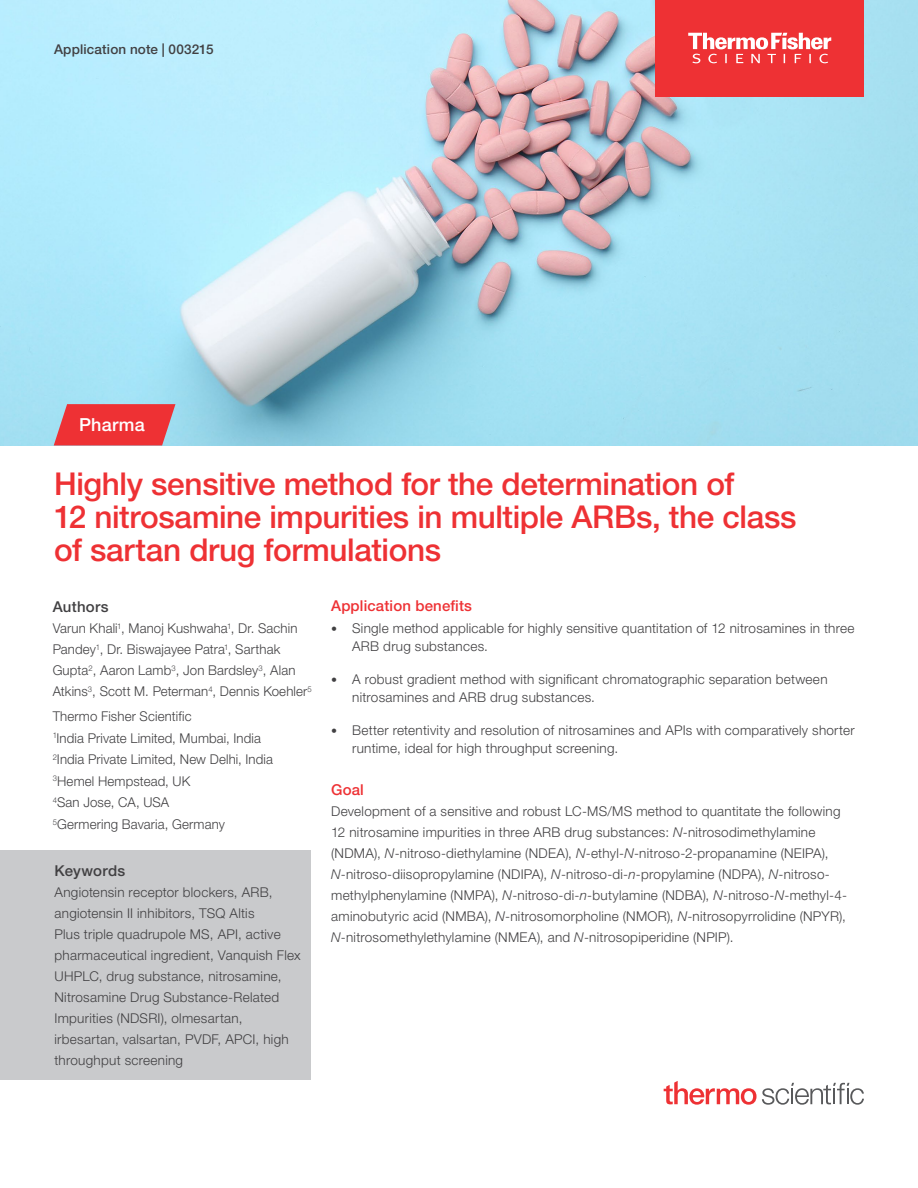
<style>
.page{position:relative;width:918px;height:1188px;background:#fff}
.page>*{position:absolute;margin:0;border:0;box-sizing:border-box;transform-origin:0 0}
.t1{font:500 31.5px/33px "Helvetica Neue LTW1 G";letter-spacing:-.01em;color:#ee3134}
.t2{font:500 18px "Helvetica Neue LTW1 G";letter-spacing:.015em;color:#fff}
.t3{font:500 15px "Helvetica Neue LTW1 G";letter-spacing:.01em;color:#ee3134}
.t4{font:500 15px "Helvetica Neue LTW1 G";letter-spacing:.02em;color:#414042}
.t5{font:300 13.5px/21px "Helvetica Neue LTW1 G";letter-spacing:.02em;color:#414042}
.t6{font:500 13.5px "Helvetica Neue LTW1 G";letter-spacing:.01em;color:#414042}
.s1{font-size:12px}
.s2{font-style:italic}
</style>
<div class="page">
<img style="left:0;top:0;width:918px;height:446px">
<svg style="left:664px;top:1081px;width:200px;height:24px"></svg>
<div style="left:0;top:850px;width:310px;height:230px;background:#c9cacc"></div>
<div style="left:656px;top:0;width:208px;height:96px;background:#ee3134"></div>
<svg style="left:688px;top:33px;width:143px;height:30px"></svg>
<svg style="left:54px;top:404px;width:121px;height:42px;background:#e4454a"></svg>
<p class="t6" style="left:54px;top:41px;width:161px">Application note | 003215</p>
<h2 class="t2" style="left:79px;top:414px;width:67px">Pharma</h2>
<h1 class="t1" style="left:54px;top:467px;width:744px">Highly sensitive method for the determination of<br>12 nitrosamine impurities in multiple ARBs, the class of sartan drug formulations</h1>
<p class="t4" style="left:53px;top:598px;width:58px">Authors</p>
<p class="t5" style="left:53px;top:618px;width:261px">Varun Khali<sup>1</sup>, Manoj Kushwaha<sup>1</sup>, Dr. Sachin Pandey<sup>1</sup>, Dr. Biswajayee Patra<sup>1</sup>, Sarthak Gupta<sup>2</sup>, Aaron Lamb<sup>3</sup>, Jon Bardsley<sup>3</sup>, Alan Atkins<sup>3</sup>, Scott M. Peterman<sup>4</sup>, Dennis Koehler<sup>5</sup></p>
<p class="t5" style="left:53px;top:705px;width:222px;line-height:21.6px">Thermo Fisher Scientific<br><sup>1</sup>India Private Limited, Mumbai, India<br><sup>2</sup>India Private Limited, New Delhi, India<br><sup>3</sup>Hemel Hempstead, UK<br><sup>4</sup>San Jose, CA, USA<br><sup>5</sup>Germering Bavaria, Germany</p>
<p class="t4" style="left:54px;top:861px;width:72px">Keywords</p>
<p class="t5" style="left:54px;top:881px;width:248px">Angiotensin receptor blockers, ARB, angiotensin II inhibitors, TSQ Altis<br>Plus triple quadrupole MS, API, active pharmaceutical ingredient, Vanquish Flex UHPLC, drug substance, nitrosamine, Nitrosamine Drug Substance-Related Impurities (NDSRI), olmesartan, irbesartan, valsartan, PVDF, APCI, high throughput screening</p>
<p class="t3" style="left:331px;top:596px;width:142px">Application benefits</p>
<p class="t5" style="left:352px;top:619px;width:504px;line-height:18px;text-indent:-21px"><span class="s1">•</span> Single method applicable for highly sensitive quantitation of 12 nitrosamines in three<br>ARB drug substances.</p>
<p class="t5" style="left:352px;top:670px;width:477px;line-height:18px;text-indent:-21px"><span class="s1">•</span> A robust gradient method with significant chromatographic separation between nitrosamines and ARB drug substances.</p>
<p class="t5" style="left:352px;top:721px;width:504px;line-height:18px;text-indent:-21px"><span class="s1">•</span> Better retentivity and resolution of nitrosamines and APIs with comparatively shorter runtime, ideal for high throughput screening.</p>
<p class="t3" style="left:331px;top:781px;width:34px">Goal</p>
<p class="t5" style="left:331px;top:801px;width:517px">Development of a sensitive and robust LC-MS/MS method to quantitate the following 12 nitrosamine impurities in three ARB drug substances: <span class="s2">N</span>-nitrosodimethylamine (NDMA), <span class="s2">N</span>-nitroso-diethylamine (NDEA), <span class="s2">N</span>-ethyl-<span class="s2">N</span>-nitroso-2-propanamine (NEIPA), <span class="s2">N</span>-nitroso-diisopropylamine (NDIPA), <span class="s2">N</span>-nitroso-di-<span class="s2">n</span>-propylamine (NDPA), <span class="s2">N</span>-nitroso&shy;methylphenylamine (NMPA), <span class="s2">N</span>-nitroso-di-<span class="s2">n</span>-butylamine (NDBA), <span class="s2">N</span>-nitroso-<span class="s2">N</span>-methyl-4- aminobutyric acid (NMBA), <span class="s2">N</span>-nitrosomorpholine (NMOR), <span class="s2">N</span>-nitrosopyrrolidine (NPYR), <span class="s2">N</span>-nitrosomethylethylamine (NMEA), and <span class="s2">N</span>-nitrosopiperidine (NPIP).</p>
</div>
